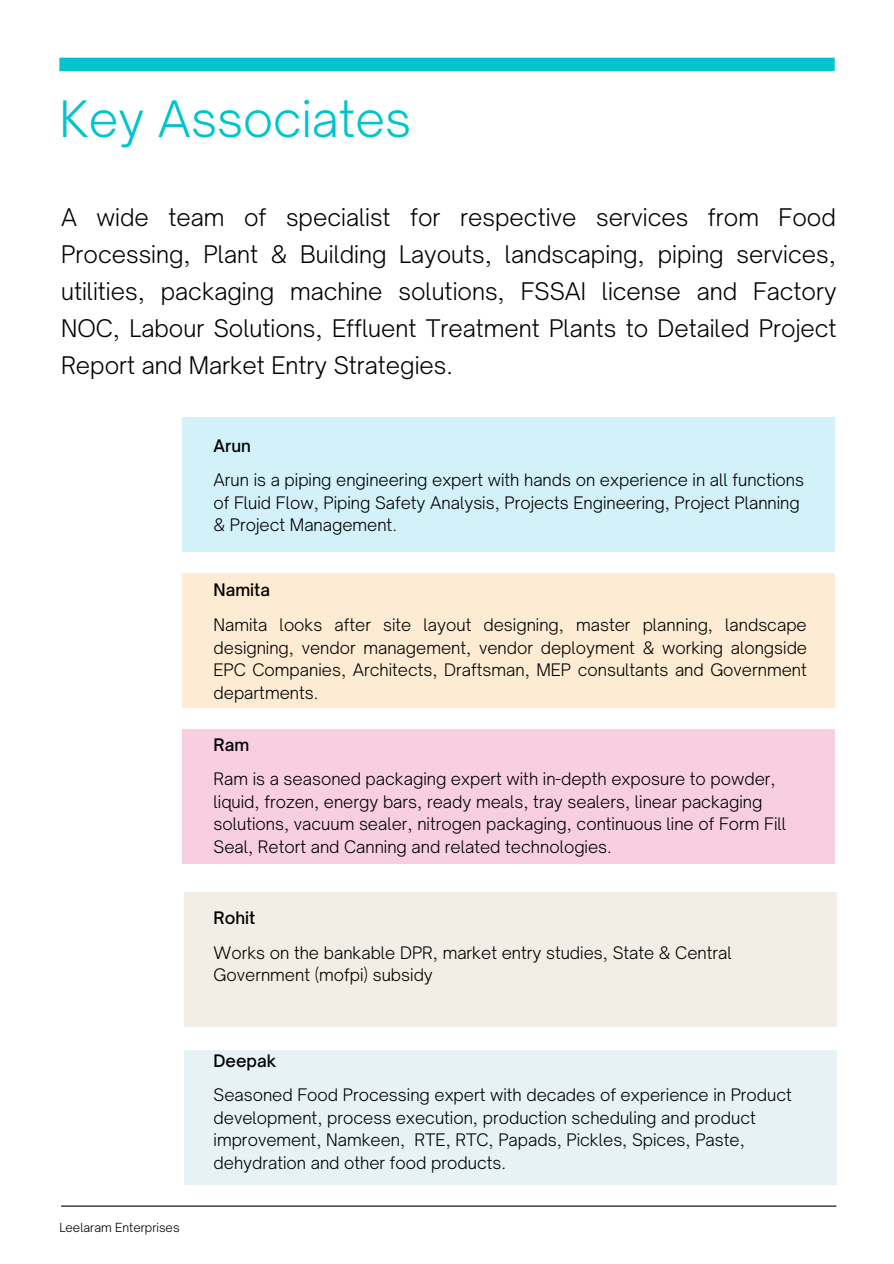
<style>
.page{position:relative;width:894px;height:1264px;background:#fff}
.page>*{position:absolute;margin:0;border:0;box-sizing:border-box;transform-origin:0 0}
.t1{font:300 48px "Open Sauce One";color:#00c4cc}
.t2{font:300 23.25px/37.2px "Open Sauce One";color:#000;text-align:justify}
.t3{font:300 16.5px/22.5px "Open Sauce One";color:#000}
.t4{font:500 16.5px "Open Sauce One";color:#000}
.t5{font:300 12px "Open Sauce One";color:#000}
</style>
<div class="page">
<div style="left:182px;top:418px;width:652px;height:134px;background:#d3f1f9"></div>
<hr style="left:61px;top:1205px;width:775px;height:1px;background:#000">
<div style="left:182px;top:729px;width:652px;height:134px;background:#f8cfe0"></div>
<div style="left:182px;top:574px;width:652px;height:134px;background:#feebd3"></div>
<div style="left:59px;top:58px;width:775px;height:13px;background:#00c4cc"></div>
<div style="left:184px;top:892px;width:652px;height:134px;background:#f3eee5"></div>
<div style="left:184px;top:1050px;width:652px;height:134px;background:#e6f2f5"></div>
<h1 class="t1" style="left:59px;top:89px;width:353px">Key Associates</h1>
<p class="t2" style="left:61px;top:198px;width:776px">A wide team of specialist for respective services from Food Processing, Plant &amp; Building Layouts, landscaping, piping services, utilities, packaging machine solutions, FSSAI license and Factory NOC, Labour Solutions, Effluent Treatment Plants to Detailed Project Report and Market Entry Strategies.</p>
<p class="t4" style="left:213px;top:435px;width:39px">Arun</p>
<p class="t3" style="left:213px;top:469px;width:592px">Arun is a piping engineering expert with hands on experience in all functions of Fluid Flow, Piping Safety Analysis, Projects Engineering, Project Planning &amp; Project Management.</p>
<p class="t4" style="left:213px;top:579px;width:58px">Namita</p>
<p class="t3" style="left:213px;top:613px;width:595px;text-align:justify">Namita looks after site layout designing, master planning, landscape designing, vendor management, vendor deployment &amp; working alongside EPC Companies, Architects, Draftsman, MEP consultants and Government departments.</p>
<p class="t4" style="left:213px;top:734px;width:37px">Ram</p>
<p class="t3" style="left:213px;top:767px;width:574px">Ram is a seasoned packaging expert with in-depth exposure to powder, liquid, frozen, energy bars, ready meals, tray sealers, linear packaging solutions, vacuum sealer, nitrogen packaging, continuous line of Form Fill Seal, Retort and Canning and related technologies.</p>
<p class="t4" style="left:213px;top:907px;width:43px">Rohit</p>
<p class="t3" style="left:213px;top:941px;width:519px">Works on the bankable DPR, market entry studies, State &amp; Central<br>Government (mofpi) subsidy</p>
<p class="t5" style="left:59px;top:1220px;width:122px">Leelaram Enterprises</p>
<p class="t4" style="left:213px;top:1050px;width:64px">Deepak</p>
<p class="t3" style="left:213px;top:1083px;width:579px">Seasoned Food Processing expert with decades of experience in Product development, process execution, production scheduling and product improvement, Namkeen, RTE, RTC, Papads, Pickles, Spices, Paste, dehydration and other food products.</p>
</div>
